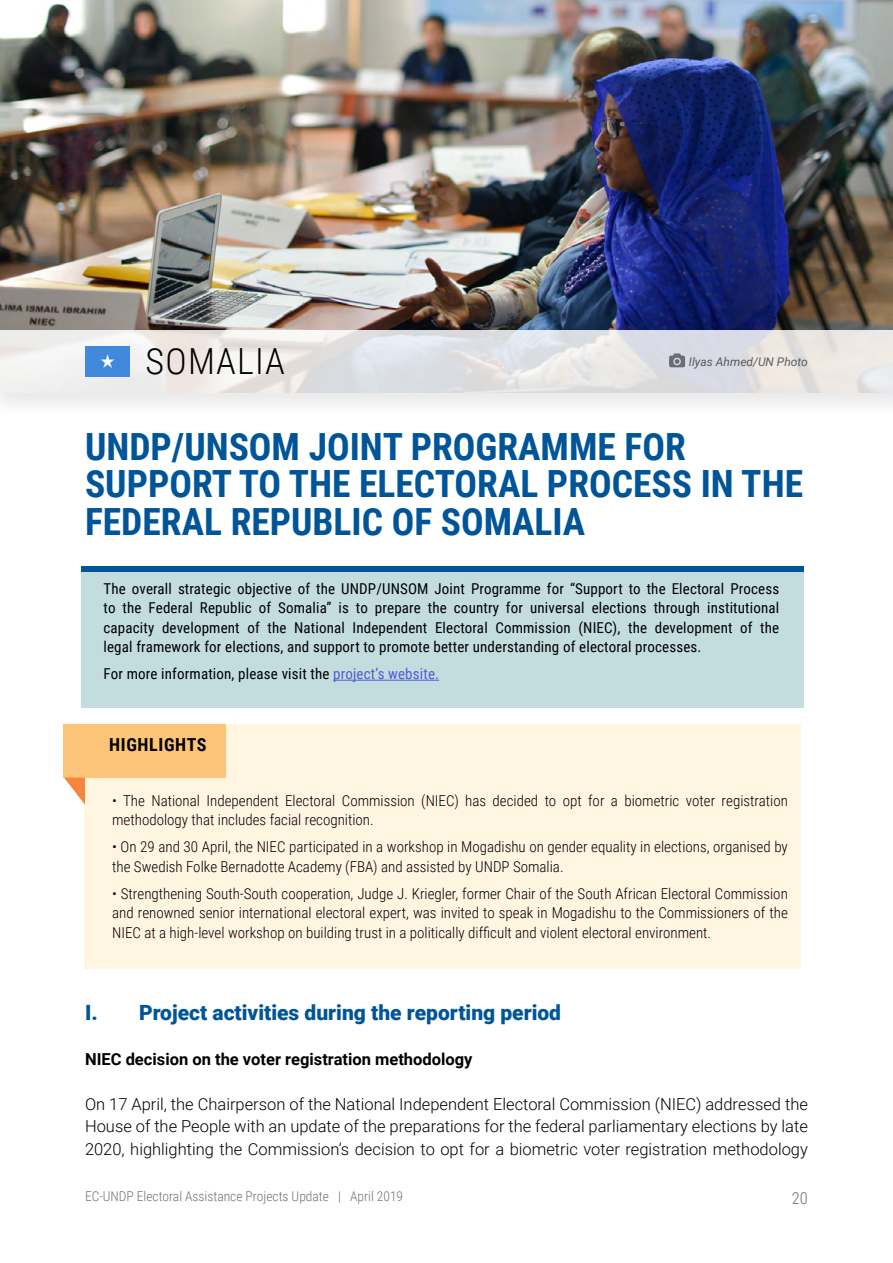
<style>
.page{position:relative;width:893px;height:1263px;background:#fff}
.page>*{position:absolute;margin:0;border:0;box-sizing:border-box;transform-origin:0 0}
.t1{font:700 37.5px/37.5px "Roboto Condensed";color:#005498}
.t2{font:300 36px "Roboto Condensed";letter-spacing:.035em;color:#000}
.t3{font:900 21px "Roboto";color:#005498}
.t4{font:700 18px "Roboto Condensed";letter-spacing:.035em;color:#000}
.t5{font:300 16.5px/22.5px "Roboto";color:#000;text-align:justify}
.t6{font:700 16.5px "Roboto";color:#000}
.t7{font:300 16.5px "Roboto Condensed";color:#6f7174}
.t8{font:300 15px/19.5px "Roboto Condensed";color:#000}
.t9{font:15px/19.5px "Roboto Condensed";letter-spacing:.01em;color:#000;text-align:justify}
.t10{font:300 13.5px "Roboto Condensed";color:#6f7174}
.t11{font:italic 12px "Roboto";color:#000}
.s1{color:#4f5cd6}
</style>
<div class="page">
<img style="left:0;top:0;width:893px;height:329px">
<div style="left:0;top:329px;width:893px;height:90px;background:#f4f4f4"></div>
<svg style="left:0;top:330px;width:893px;height:63px"></svg>
<svg style="left:669px;top:353px;width:16px;height:14px"></svg>
<img style="left:85px;top:347px;width:45px;height:29px">
<div style="left:84px;top:724px;width:717px;height:245px;background:#fff5e1"></div>
<div style="left:64px;top:724px;width:162px;height:53px;background:#fbc479"></div>
<svg style="left:64px;top:777px;width:21px;height:28px"></svg>
<div style="left:81px;top:569px;width:723px;height:138px;background:#c3dddf"></div>
<div style="left:81px;top:566px;width:723px;height:6px;background:#005498"></div>
<hr style="left:333px;top:680px;width:106px;height:1px;background:#4f5cd6">
<h2 class="t2" style="left:146px;top:336px;width:141px">SOMALIA</h2>
<p class="t11" style="left:689px;top:353px;width:121px">Ilyas Ahmed/UN Photo</p>
<h1 class="t1" style="left:85px;top:426px;width:720px">UNDP/UNSOM JOINT PROGRAMME FOR<br>SUPPORT TO THE ELECTORAL PROCESS IN THE<br>FEDERAL REPUBLIC OF SOMALIA</h1>
<p class="t9" style="left:104px;top:578px;width:677px">The overall strategic objective of the UNDP/UNSOM Joint Programme for “Support to the Electoral Process to the Federal Republic of Somalia” is to prepare the country for universal elections through institutional capacity development of the National Independent Electoral Commission (NIEC), the development of the legal framework for elections, and support to promote better understanding of electoral processes.</p>
<p class="t9" style="left:104px;top:663px;width:337px">For more information, please visit the <span class="s1">project’s website.</span></p>
<p class="t9" style="left:84px;top:724px;width:135px">On 27 December 2016,</p>
<p class="t4" style="left:109px;top:732px;width:99px">HIGHLIGHTS</p>
<p class="t8" style="left:112px;top:790px;width:677px">• The National Independent Electoral Commission (NIEC) has decided to opt for a biometric voter registration methodology that includes facial recognition.</p>
<p class="t8" style="left:112px;top:837px;width:677px">• On 29 and 30 April, the NIEC participated in a workshop in Mogadishu on gender equality in elections, organised by the Swedish Folke Bernadotte Academy (FBA) and assisted by UNDP Somalia.</p>
<p class="t8" style="left:112px;top:883px;width:677px;text-align:justify">• Strengthening South-South cooperation, Judge J. Kriegler, former Chair of the South African Electoral Commission and renowned senior international electoral expert, was invited to speak in Mogadishu to the Commissioners of the NIEC at a high-level workshop on building trust in a politically difficult and violent electoral environment.</p>
<h3 class="t3" style="left:85px;top:997px;width:478px">I. Project activities during the reporting period</h3>
<p class="t6" style="left:85px;top:1047px;width:389px">NIEC decision on the voter registration methodology</p>
<p class="t5" style="left:85px;top:1092px;width:724px">On 17 April, the Chairperson of the National Independent Electoral Commission (NIEC) addressed the House of the People with an update of the preparations for the federal parliamentary elections by late 2020, highlighting the Commission’s decision to opt for a biometric voter registration methodology</p>
<p class="t10" style="left:85px;top:1186px;width:320px">EC-UNDP Electoral Assistance Projects Update | April 2019</p>
<p class="t7" style="left:792px;top:1186px;width:18px">20</p>
</div>
